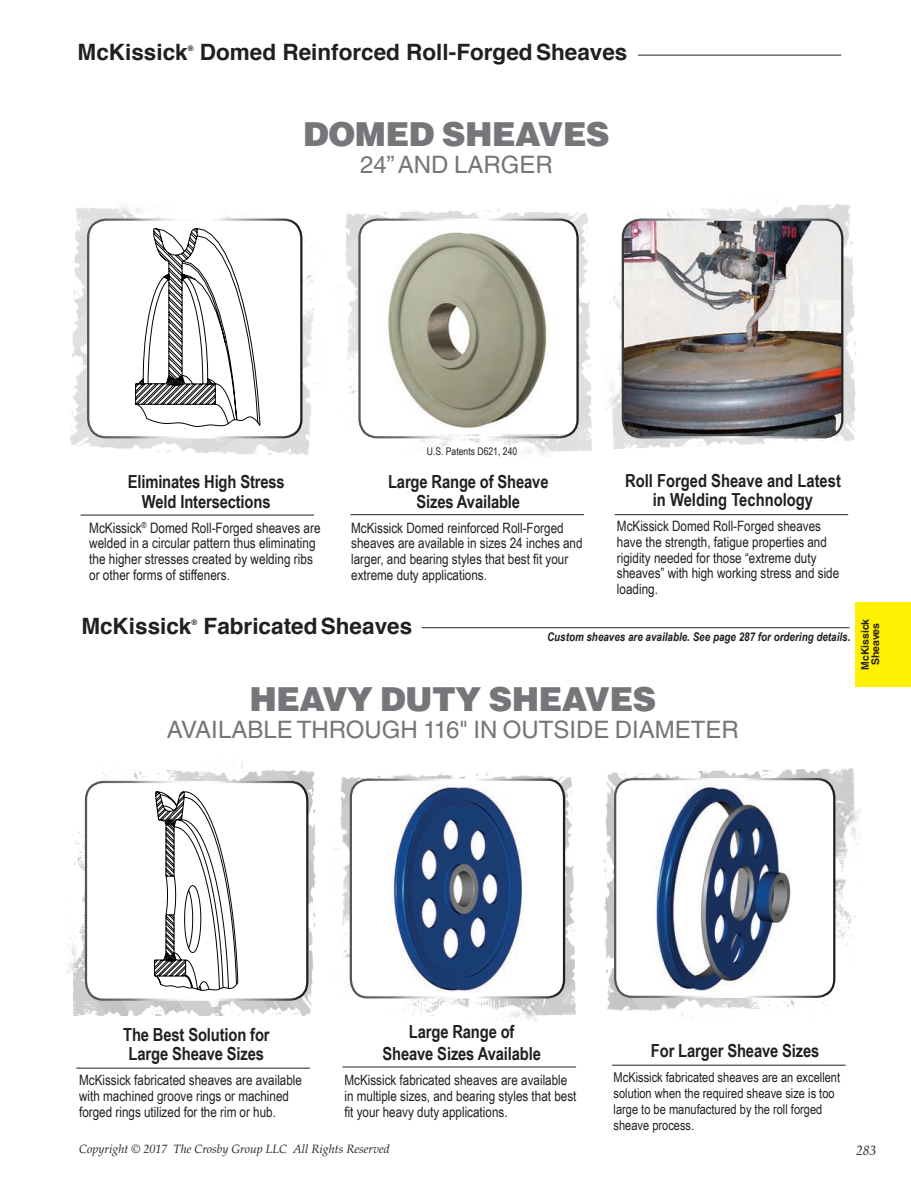
<style>
.page{position:relative;width:911px;height:1198px;background:#fff}
.page>*{position:absolute;margin:0;border:0;box-sizing:border-box;transform-origin:0 0}
.t1{font:900 33px "Helvetica LT Std";letter-spacing:-.02em;color:#757679}
.t2{font:24px "Helvetica LT Std";color:#757679}
.t3{font:700 22.5px "Helvetica";color:#231f20}
.t4{font:700 18px/19.5px "Arial Narrow";letter-spacing:-.01em;color:#231f20;text-align:center}
.t5{font:14.4px/15.8px "Arial Narrow";color:#231f20}
.t6{font:14.25px/15.8px "Arial Narrow";color:#231f20}
.t7{font:13.5px/15.8px "Arial Narrow";color:#231f20}
.t8{font:italic 13.5px "Palatino LT Std";color:#231f20}
.t9{font:italic 700 12px "Arial Narrow";color:#231f20}
.t10{font:italic 12px "Palatino LT Std";color:#231f20}
.t11{font:10.5px "Arial Narrow";color:#231f20}
.t12{font:700 10.5px/10.5px "Helvetica LT Std";color:#231f20;text-align:center}
.t13{font:700 7.8px "Helvetica";color:#231f20}
</style>
<div class="page">
<div style="left:855px;top:602px;width:55px;height:84px;background:#fff101"></div>
<img style="left:70px;top:205px;width:245px;height:251px">
<img style="left:65px;top:763px;width:250px;height:252px">
<img style="left:608px;top:204px;width:248px;height:245px">
<img style="left:603px;top:768px;width:258px;height:250px">
<img style="left:345px;top:210px;width:247px;height:245px">
<img style="left:334px;top:772px;width:241px;height:249px">
<img style="left:359px;top:220px;width:218px;height:214px">
<div style="left:358px;top:218px;width:220px;height:220px;border:2px solid #fff;border-radius:18px"></div>
<img style="left:622px;top:219px;width:220px;height:218px">
<div style="left:621px;top:218px;width:222px;height:220px;border:2px solid #fff;border-radius:18px"></div>
<div style="left:88px;top:219px;width:213px;height:218px;background:#fff;border-radius:18px"></div>
<svg style="left:135px;top:228px;width:125px;height:199px"></svg>
<div style="left:87px;top:218px;width:215px;height:220px;border:2px solid #fff;border-radius:18px"></div>
<div style="left:86px;top:781px;width:221px;height:218px;background:#fff;border-radius:18px"></div>
<svg style="left:154px;top:791px;width:84px;height:199px"></svg>
<div style="left:85px;top:780px;width:223px;height:220px;border:2px solid #fff;border-radius:18px"></div>
<div style="left:351px;top:779px;width:213px;height:218px;background:#fff;border-radius:17px"></div>
<img style="left:392px;top:784px;width:131px;height:208px">
<div style="left:349px;top:778px;width:216px;height:220px;border:2px solid #fff;border-radius:17px"></div>
<div style="left:615px;top:779px;width:219px;height:217px;background:#fff;border-radius:17px"></div>
<img style="left:651px;top:783px;width:140px;height:208px">
<div style="left:613px;top:777px;width:222px;height:220px;border:2px solid #fff;border-radius:17px"></div>
<hr style="left:637px;top:55px;width:203px;height:1px;background:#231f20">
<hr style="left:421px;top:627px;width:428px;height:1px;background:#231f20">
<hr style="left:81px;top:514px;width:233px;height:1px;background:#231f20">
<hr style="left:76px;top:1067px;width:234px;height:1px;background:#231f20">
<hr style="left:342px;top:1066px;width:234px;height:1px;background:#231f20">
<hr style="left:612px;top:1064px;width:233px;height:1px;background:#231f20">
<hr style="left:350px;top:514px;width:233px;height:1px;background:#231f20">
<hr style="left:614px;top:514px;width:233px;height:1px;background:#231f20">
<h3 class="t3" style="left:78px;top:34px;width:112px">McKissick</h3>
<p class="t13" style="left:188px;top:42px;width:7px">®</p>
<h3 class="t3" style="left:200px;top:34px;width:429px">Domed Reinforced Roll-ForgedSheaves</h3>
<h1 class="t1" style="left:303px;top:113px;width:308px">DOMED SHEAVES</h1>
<h2 class="t2" style="left:360px;top:151px;width:194px">24” AND LARGER</h2>
<p class="t4" style="left:128px;top:471px;width:158px">Eliminates High Stress<br>Weld Intersections</p>
<p class="t5" style="left:89px;top:519px;width:233px">McKissick<sup>®</sup> Domed Roll-Forged sheaves are welded in a circular pattern thus eliminating the higher stresses created by welding ribs or other forms of stiffeners.</p>
<p class="t11" style="left:426px;top:443px;width:92px">U.S. Patents D621, 240</p>
<p class="t4" style="left:388px;top:471px;width:162px">Large Range of Sheave<br>Sizes Available</p>
<p class="t6" style="left:351px;top:519px;width:233px">McKissick Domed reinforced Roll-Forged sheaves are available in sizes 24 inches and larger, and bearing styles that best fit your extreme duty applications.</p>
<p class="t4" style="left:624px;top:470px;width:217px">Roll Forged Sheave and Latest in Welding Technology</p>
<p class="t6" style="left:616px;top:517px;width:224px">McKissick Domed Roll-Forged sheaves have the strength, fatigue properties and rigidity needed for those “extreme duty sheaves” with high working stress and side loading.</p>
<h3 class="t3" style="left:81px;top:607px;width:112px">McKissick</h3>
<p class="t13" style="left:191px;top:615px;width:7px">®</p>
<h3 class="t3" style="left:203px;top:607px;width:210px">FabricatedSheaves</h3>
<p class="t9" style="left:547px;top:627px;width:305px">Custom sheaves are available. See page 287 for ordering details.</p>
<h1 class="t1" style="left:249px;top:677px;width:408px">HEAVY DUTY SHEAVES</h1>
<h2 class="t2" style="left:167px;top:715px;width:573px">AVAILABLE THROUGH 116" IN OUTSIDE DIAMETER</h2>
<p class="t12" style="left:859px;top:669px;width:53px;rotate:-90deg">McKissick<br>Sheaves</p>
<p class="t4" style="left:123px;top:1023px;width:148px">The Best Solution for<br>Large Sheave Sizes</p>
<p class="t6" style="left:79px;top:1071px;width:224px">McKissick fabricated sheaves are available with machined groove rings or machined forged rings utilized for the rim or hub.</p>
<p class="t4" style="left:382px;top:1018px;width:160px;line-height:22.5px">Large Range of<br>Sheave Sizes Available</p>
<p class="t6" style="left:344px;top:1071px;width:233px">McKissick fabricated sheaves are available in multiple sizes, and bearing styles that best fit your heavy duty applications.</p>
<p class="t4" style="left:650px;top:1040px;width:170px">For Larger Sheave Sizes</p>
<p class="t7" style="left:613px;top:1068px;width:228px">McKissick fabricated sheaves are an excellent solution when the required sheave size is too large to be manufactured by the roll forged sheave process.</p>
<p class="t10" style="left:79px;top:1142px;width:312px">Copyright © 2017 The Crosby Group LLC All Rights Reserved</p>
<p class="t8" style="left:855px;top:1141px;width:22px">283</p>
</div>
